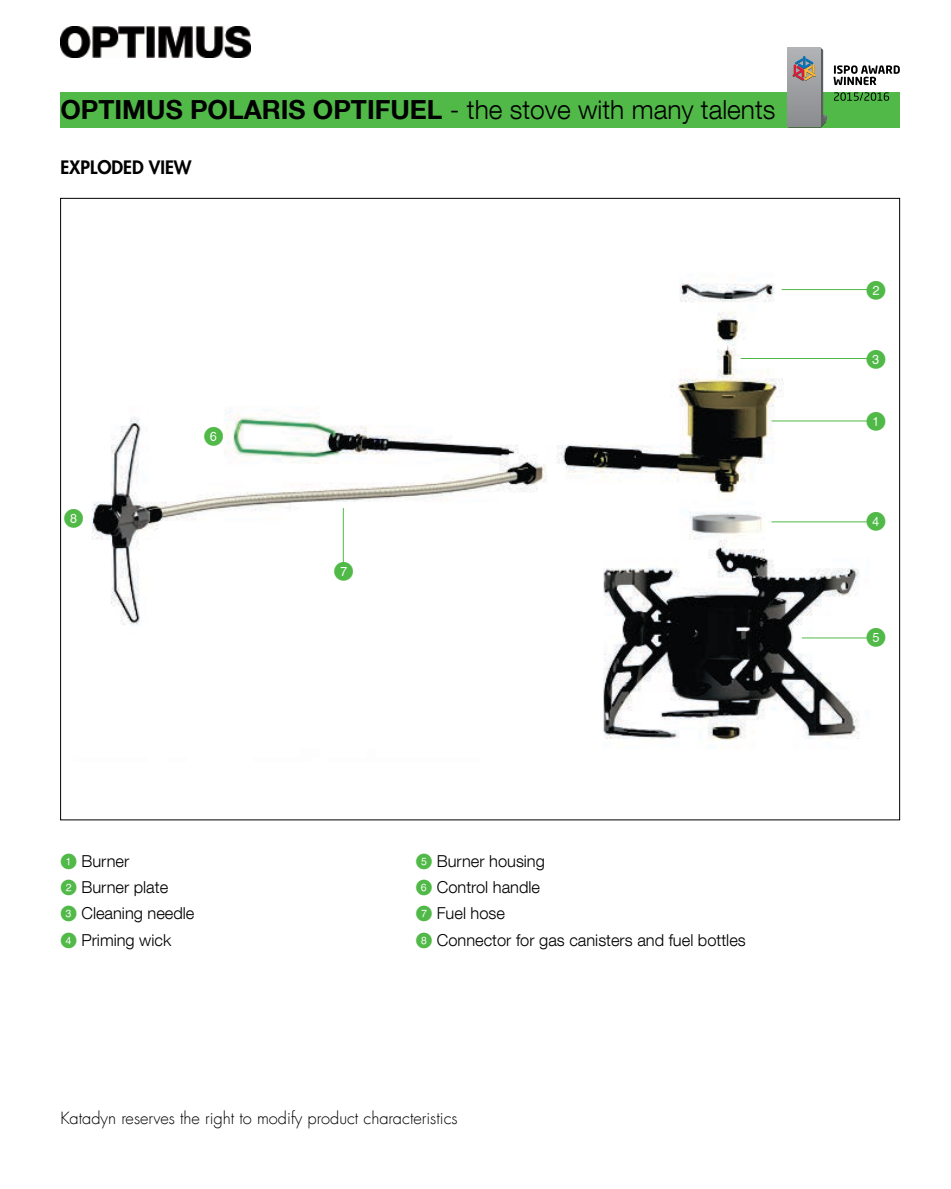
<style>
.page{position:relative;width:951px;height:1189px;background:#fff}
.page>*{position:absolute;margin:0;border:0;box-sizing:border-box;transform-origin:0 0}
.t1{font:300 26.4px "Helvetica Neue LT Com";color:#000}
.t2{font:19.8px "Numerics P03";color:#51b948}
.t3{font:800 18px "Futura";color:#000}
.t4{font:300 16.5px/26.4px "Helvetica Neue LT Com";color:#000}
.t5{font:300 16.5px "Futura Com";color:#000}
.s1{font-weight:700}
.s2{font-family:"Numerics P03";font-weight:400;color:#51b948}
</style>
<div class="page">
<img style="left:60px;top:27px;width:191px;height:31px">
<div style="left:60px;top:92px;width:840px;height:36px;background:#51b948"></div>
<img style="left:92px;top:283px;width:778px;height:465px">
<hr style="left:771px;top:420px;width:96px;height:1px;background:#51b948">
<hr style="left:782px;top:289px;width:86px;height:1px;background:#51b948">
<hr style="left:771px;top:521px;width:97px;height:1px;background:#51b948">
<hr style="left:802px;top:637px;width:68px;height:1px;background:#51b948">
<hr style="left:741px;top:358px;width:127px;height:1px;background:#51b948">
<hr style="left:343px;top:508px;width:1px;height:57px;background:#51b948">
<svg style="left:788px;top:48px;width:39px;height:80px;background:#989a96"></svg>
<svg style="left:833px;top:65px;width:67px;height:20px"></svg>
<svg style="left:834px;top:92px;width:55px;height:9px"></svg>
<h1 class="t1" style="left:60px;top:94px;width:717px"><span class="s1">OPTIMUS POLARIS OPTIFUEL</span> - the stove with many talents</h1>
<p class="t3" style="left:60px;top:155px;width:133px">EXPLODED VIEW</p>
<p class="t2" style="left:64px;top:509px;width:21px">I</p>
<p class="t2" style="left:204px;top:427px;width:21px">Y</p>
<p class="t2" style="left:334px;top:562px;width:21px">U</p>
<p class="t4" style="left:60px;top:847px;width:136px"><span class="s2">Q</span> Burner<br><span class="s2">W</span> Burner plate<br><span class="s2">E</span> Cleaning needle<br><span class="s2">R</span> Priming wick</p>
<p class="t4" style="left:416px;top:847px;width:331px"><span class="s2">T</span> Burner housing<br><span class="s2">Y</span> Control handle<br><span class="s2">U</span> Fuel hose<br><span class="s2">I</span> Connector for gas canisters and fuel bottles</p>
<p class="t5" style="left:60px;top:1108px;width:399px">Katadyn reserves the right to modify product characteristics</p>
<p class="t2" style="left:866px;top:280px;width:21px">W</p>
<p class="t2" style="left:866px;top:349px;width:21px">E</p>
<p class="t2" style="left:866px;top:411px;width:21px">Q</p>
<p class="t2" style="left:866px;top:512px;width:21px">R</p>
<p class="t2" style="left:866px;top:628px;width:21px">T</p>
</div>
